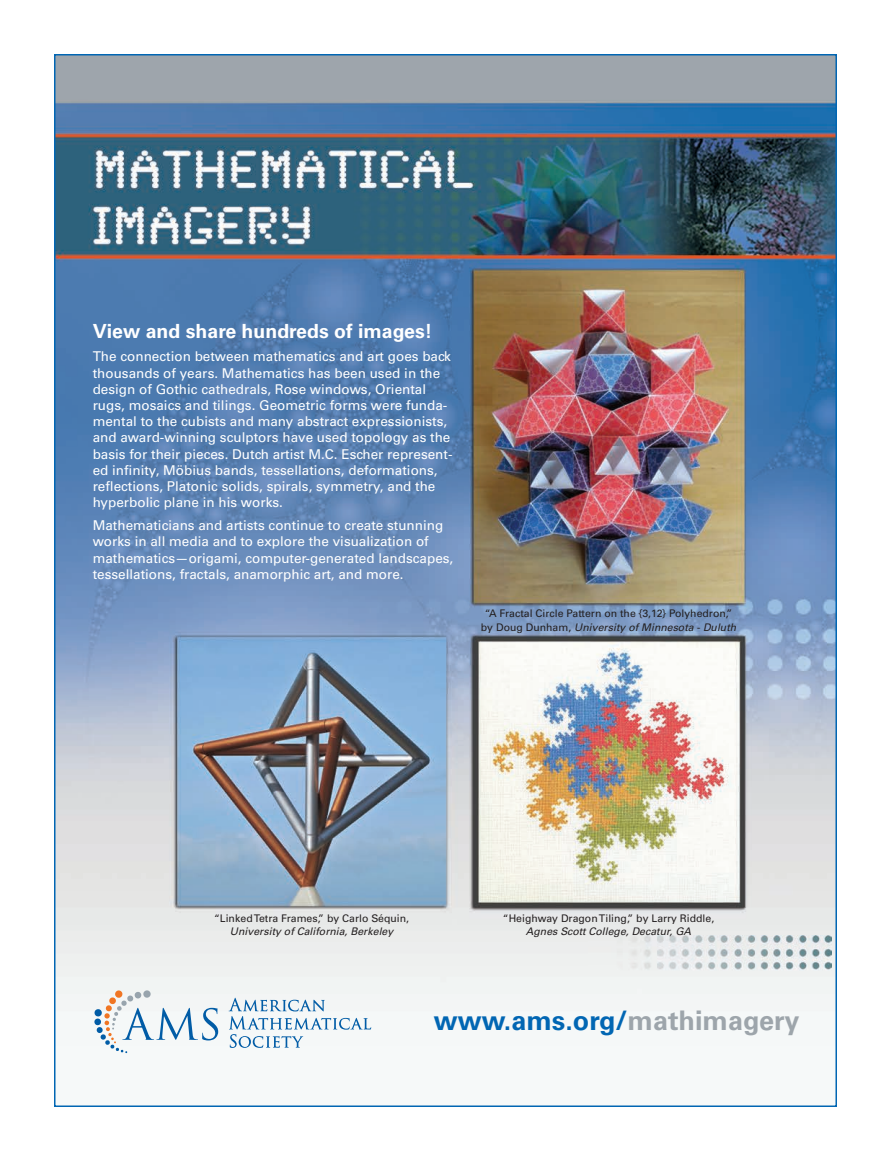
<style>
.page{position:relative;width:891px;height:1161px;background:#fff}
.page>*{position:absolute;margin:0;border:0;box-sizing:border-box;transform-origin:0 0}
.t1{font:700 27px "Univers LT Std";color:#0166b3}
.t2{font:700 19.5px "Univers LT Std";color:#fff}
.t3{font:13.5px/16.2px "Univers LT Std";color:#fff}
.t4{font:10.5px/13.5px "Univers LT Std";color:#231f20;text-align:center}
.t5{font:italic 10.5px "Univers LT Std";color:#231f20}
.s1{font-style:italic}
.s2{color:#9da5ab}
</style>
<div class="page">
<img style="left:57px;top:57px;width:777px;height:997px">
<img style="left:588px;top:936px;width:244px;height:34px">
<svg style="left:94px;top:990px;width:124px;height:63px"></svg>
<svg style="left:229px;top:998px;width:142px;height:50px"></svg>
<h2 class="t2" style="left:93px;top:320px;width:341px">View and share hundreds of images!</h2>
<p class="t3" style="left:93px;top:349px;width:361px">The connection between mathematics and art goes back thousands of years. Mathematics has been used in the design of Gothic cathedrals, Rose windows, Oriental rugs, mosaics and tilings. Geometric forms were funda&shy;mental to the cubists and many abstract expressionists, and award-winning sculptors have used topology as the basis for their pieces. Dutch artist M.C. Escher represent&shy;ed infinity, Möbius bands, tessellations, deformations, reflections, Platonic solids, spirals, symmetry, and the hyperbolic plane in his works.</p>
<p class="t3" style="left:93px;top:517px;width:362px">Mathematicians and artists continue to create stunning works in all media and to explore the visualization of mathematics—origami, computer-generated landscapes, tessellations, fractals, anamorphic art, and more.</p>
<p class="t4" style="left:481px;top:607px;width:257px">“A Fractal Circle Pattern on the {3,12} Polyhedron,” by Doug Dunham, <span class="s1">University of Minnesota - Duluth</span></p>
<p class="t4" style="left:214px;top:911px;width:197px">“Linked Tetra Frames,” by Carlo Séquin,</p>
<p class="t5" style="left:230px;top:925px;width:165px">University of California, Berkeley</p>
<p class="t4" style="left:503px;top:911px;width:213px">“Heighway Dragon Tiling,” by Larry Riddle,</p>
<p class="t5" style="left:526px;top:925px;width:167px">Agnes Scott College, Decatur, GA</p>
<h1 class="t1" style="left:434px;top:1004px;width:367px">www.ams.org/<span class="s2">mathimagery</span></h1>
</div>
